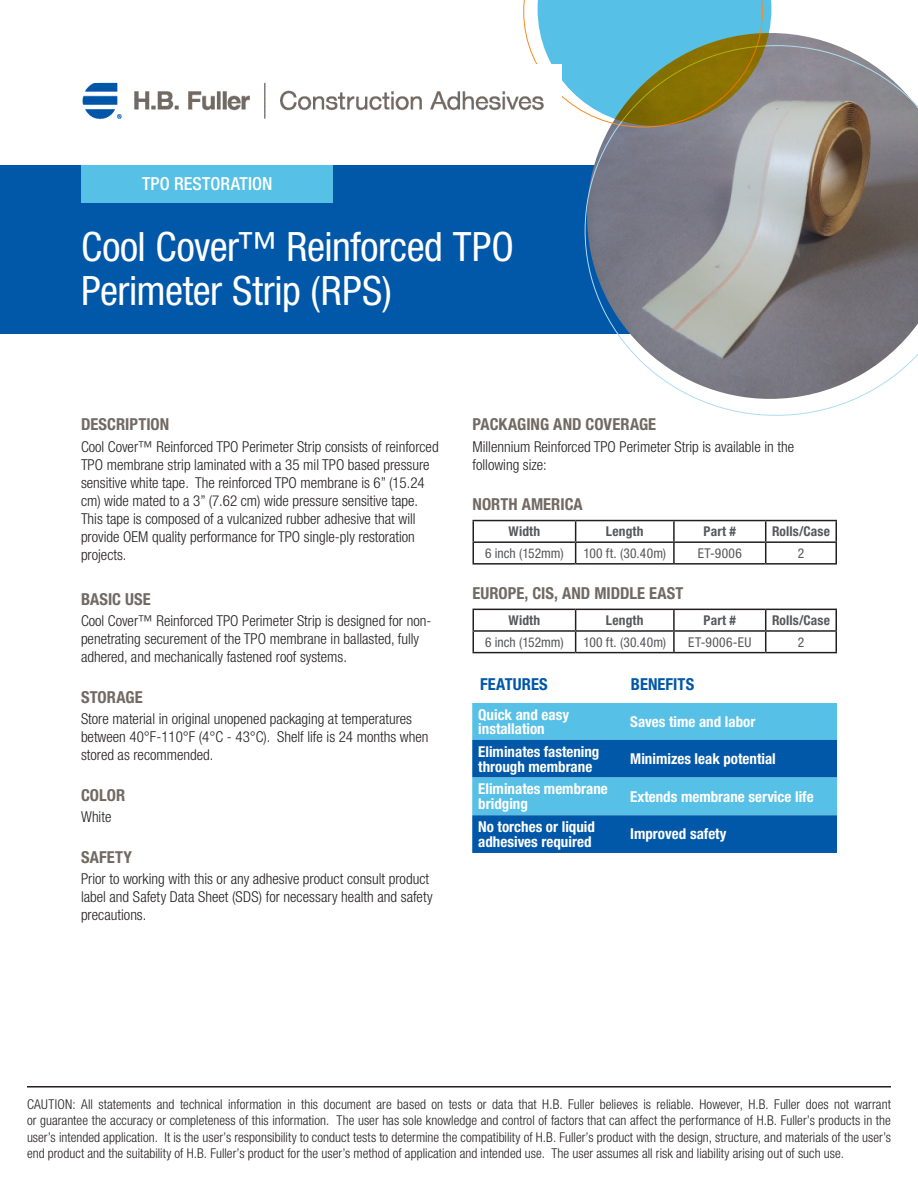
<style>
.page{position:relative;width:918px;height:1188px;background:#fff}
.page>*{position:absolute;margin:0;border:0;box-sizing:border-box;transform-origin:0 0}
.t1{font:condensed 40.5px/43.2px "Helvetica Neue LT Std";letter-spacing:-.01em;color:#fff}
.Product_Category{font:500 condensed 18px "Helvetica Neue LT Std";letter-spacing:.005em;color:#fff}
.Subhead_1{font:700 condensed 16.5px "Helvetica Neue LT Std";letter-spacing:.005em;color:#716963}
.Subhead_1-_blue{font:700 condensed 16.5px "Helvetica Neue LT Std";letter-spacing:.005em;color:#0157a8}
.t2{font:300 condensed 15px/18px "Helvetica Neue LT Std";color:#231f20}
.t3{font:700 condensed 15px/15px "Helvetica Neue LT Std";color:#fff}
.t4{font:300 condensed 13.5px/16.5px "Helvetica Neue LT Std";letter-spacing:.005em;color:#231f20;text-align:justify}
.Table_Copy{font:condensed 13.5px "Helvetica Neue LT Std";letter-spacing:.01em;color:#57585a}
.Table_Copy-2{font:700 condensed 13.5px "Helvetica Neue LT Std";letter-spacing:.01em;color:#57585a}
</style>
<div class="page">
<div style="left:0;top:166px;width:698px;height:168px;background:#0157a8"></div>
<div style="left:82px;top:166px;width:251px;height:37px;background:#57c0e7"></div>
<hr style="left:472px;top:520px;width:104px;height:1px;background:#231f20">
<hr style="left:472px;top:521px;width:2px;height:20px;background:#231f20">
<hr style="left:576px;top:520px;width:98px;height:1px;background:#231f20">
<hr style="left:674px;top:520px;width:92px;height:1px;background:#231f20">
<hr style="left:673px;top:521px;width:2px;height:20px;background:#231f20">
<hr style="left:766px;top:520px;width:71px;height:1px;background:#231f20">
<hr style="left:472px;top:541px;width:104px;height:2px;background:#231f20">
<hr style="left:472px;top:543px;width:2px;height:20px;background:#231f20">
<hr style="left:576px;top:541px;width:98px;height:2px;background:#231f20">
<svg style="left:575px;top:521px;width:1px;height:42px"></svg>
<hr style="left:674px;top:541px;width:92px;height:2px;background:#231f20">
<hr style="left:673px;top:543px;width:2px;height:20px;background:#231f20">
<hr style="left:766px;top:541px;width:71px;height:2px;background:#231f20">
<svg style="left:765px;top:521px;width:1px;height:42px"></svg>
<svg style="left:836px;top:521px;width:1px;height:42px"></svg>
<hr style="left:472px;top:563px;width:104px;height:2px;background:#231f20">
<hr style="left:576px;top:563px;width:98px;height:2px;background:#231f20">
<hr style="left:674px;top:563px;width:92px;height:2px;background:#231f20">
<hr style="left:766px;top:563px;width:71px;height:2px;background:#231f20">
<hr style="left:472px;top:609px;width:104px;height:1px;background:#231f20">
<hr style="left:472px;top:610px;width:2px;height:20px;background:#231f20">
<hr style="left:576px;top:609px;width:98px;height:1px;background:#231f20">
<hr style="left:674px;top:609px;width:92px;height:1px;background:#231f20">
<hr style="left:673px;top:610px;width:2px;height:20px;background:#231f20">
<hr style="left:766px;top:609px;width:71px;height:1px;background:#231f20">
<hr style="left:472px;top:630px;width:104px;height:2px;background:#231f20">
<hr style="left:472px;top:632px;width:2px;height:20px;background:#231f20">
<hr style="left:576px;top:630px;width:98px;height:2px;background:#231f20">
<svg style="left:575px;top:610px;width:1px;height:42px"></svg>
<hr style="left:674px;top:630px;width:92px;height:2px;background:#231f20">
<hr style="left:673px;top:632px;width:2px;height:20px;background:#231f20">
<hr style="left:766px;top:630px;width:71px;height:2px;background:#231f20">
<svg style="left:765px;top:610px;width:1px;height:42px"></svg>
<svg style="left:836px;top:610px;width:1px;height:42px"></svg>
<hr style="left:472px;top:652px;width:104px;height:1px;background:#231f20">
<hr style="left:576px;top:652px;width:98px;height:1px;background:#231f20">
<hr style="left:674px;top:652px;width:92px;height:1px;background:#231f20">
<hr style="left:766px;top:652px;width:71px;height:1px;background:#231f20">
<svg style="left:585px;top:45px;width:333px;height:371px"></svg>
<svg style="left:523px;top:0;width:248px;height:127px;background:#78aaa3"></svg>
<hr style="left:27px;top:1086px;width:864px;height:2px;background:#231f20">
<svg style="left:472px;top:703px;width:365px;height:150px;background:#2c8bc7"></svg>
<img style="left:82px;top:64px;width:480px;height:63px">
<p class="Product_Category" style="left:142px;top:173px;width:132px">TPO RESTORATION</p>
<p class="t1" style="left:81px;top:225px;width:435px">Cool Cover™ Reinforced TPO<br>Perimeter Strip (RPS)</p>
<p class="Subhead_1" style="left:81px;top:414px;width:90px">DESCRIPTION</p>
<p class="t2" style="left:81px;top:437px;width:359px">Cool Cover™ Reinforced TPO Perimeter Strip consists of reinforced TPO membrane strip laminated with a 35 mil TPO based pressure sensitive white tape. The reinforced TPO membrane is 6” (15.24 cm) wide mated to a 3” (7.62 cm) wide pressure sensitive tape.<br>This tape is composed of a vulcanized rubber adhesive that will provide OEM quality performance for TPO single-ply restoration projects.</p>
<p class="Subhead_1" style="left:81px;top:589px;width:71px">BASIC USE</p>
<p class="t2" style="left:81px;top:612px;width:352px">Cool Cover™ Reinforced TPO Perimeter Strip is designed for non&shy;penetrating securement of the TPO membrane in ballasted, fully adhered, and mechanically fastened roof systems.</p>
<p class="Subhead_1" style="left:81px;top:687px;width:63px">STORAGE</p>
<p class="t2" style="left:81px;top:710px;width:349px">Store material in original unopened packaging at temperatures between 40°F-110°F (4°C - 43°C). Shelf life is 24 months when stored as recommended.</p>
<p class="Subhead_1" style="left:81px;top:785px;width:46px">COLOR</p>
<p class="t2" style="left:81px;top:808px;width:32px">White</p>
<p class="Subhead_1" style="left:81px;top:847px;width:53px">SAFETY</p>
<p class="t2" style="left:81px;top:870px;width:353px">Prior to working with this or any adhesive product consult product label and Safety Data Sheet (SDS) for necessary health and safety precautions.</p>
<p class="Subhead_1" style="left:472px;top:414px;width:185px">PACKAGING AND COVERAGE</p>
<p class="t2" style="left:472px;top:437px;width:323px">Millennium Reinforced TPO Perimeter Strip is available in the following size:</p>
<p class="Subhead_1" style="left:472px;top:494px;width:112px">NORTH AMERICA</p>
<p class="Table_Copy-2" style="left:509px;top:523px;width:33px">Width</p>
<p class="Table_Copy-2" style="left:606px;top:523px;width:39px">Length</p>
<p class="Table_Copy-2" style="left:704px;top:523px;width:34px">Part #</p>
<p class="Table_Copy-2" style="left:772px;top:523px;width:59px">Rolls/Case</p>
<p class="Table_Copy" style="left:485px;top:545px;width:80px">6 inch (152mm)</p>
<p class="Table_Copy" style="left:583px;top:545px;width:84px">100 ft. (30.40m)</p>
<p class="Table_Copy" style="left:698px;top:545px;width:46px">ET-9006</p>
<p class="Table_Copy" style="left:798px;top:545px;width:8px">2</p>
<p class="Subhead_1" style="left:472px;top:583px;width:213px">EUROPE, CIS, AND MIDDLE EAST</p>
<p class="Table_Copy-2" style="left:509px;top:612px;width:33px">Width</p>
<p class="Table_Copy-2" style="left:606px;top:612px;width:39px">Length</p>
<p class="Table_Copy-2" style="left:704px;top:612px;width:34px">Part #</p>
<p class="Table_Copy-2" style="left:772px;top:612px;width:59px">Rolls/Case</p>
<p class="Table_Copy" style="left:485px;top:634px;width:80px">6 inch (152mm)</p>
<p class="Table_Copy" style="left:583px;top:634px;width:84px">100 ft. (30.40m)</p>
<p class="Table_Copy" style="left:688px;top:634px;width:65px">ET-9006-EU</p>
<p class="Table_Copy" style="left:798px;top:634px;width:8px">2</p>
<p class="Subhead_1-_blue" style="left:480px;top:674px;width:69px">FEATURES</p>
<p class="Subhead_1-_blue" style="left:631px;top:674px;width:65px">BENEFITS</p>
<p class="t3" style="left:478px;top:708px;width:92px;line-height:13.5px">Quick and easy installation</p>
<p class="t3" style="left:630px;top:714px;width:127px">Saves time and labor</p>
<p class="t3" style="left:478px;top:744px;width:123px">Eliminates fastening through membrane</p>
<p class="t3" style="left:630px;top:751px;width:147px">Minimizes leak potential</p>
<p class="t3" style="left:478px;top:781px;width:131px">Eliminates membrane bridging</p>
<p class="t3" style="left:630px;top:789px;width:185px">Extends membrane service life</p>
<p class="t3" style="left:478px;top:819px;width:118px">No torches or liquid adhesives required</p>
<p class="t3" style="left:630px;top:826px;width:98px">Improved safety</p>
<p class="t4" style="left:27px;top:1095px;width:866px">CAUTION: All statements and technical information in this document are based on tests or data that H.B. Fuller believes is reliable. However, H.B. Fuller does not warrant or guarantee the accuracy or completeness of this information. The user has sole knowledge and control of factors that can affect the performance of H.B. Fuller’s products in the user’s intended application. It is the user’s responsibility to conduct tests to determine the compatibility of H.B. Fuller’s product with the design, structure, and materials of the user’s end product and the suitability of H.B. Fuller’s product for the user’s method of application and intended use. The user assumes all risk and liability arising out of such use.</p>
</div>
